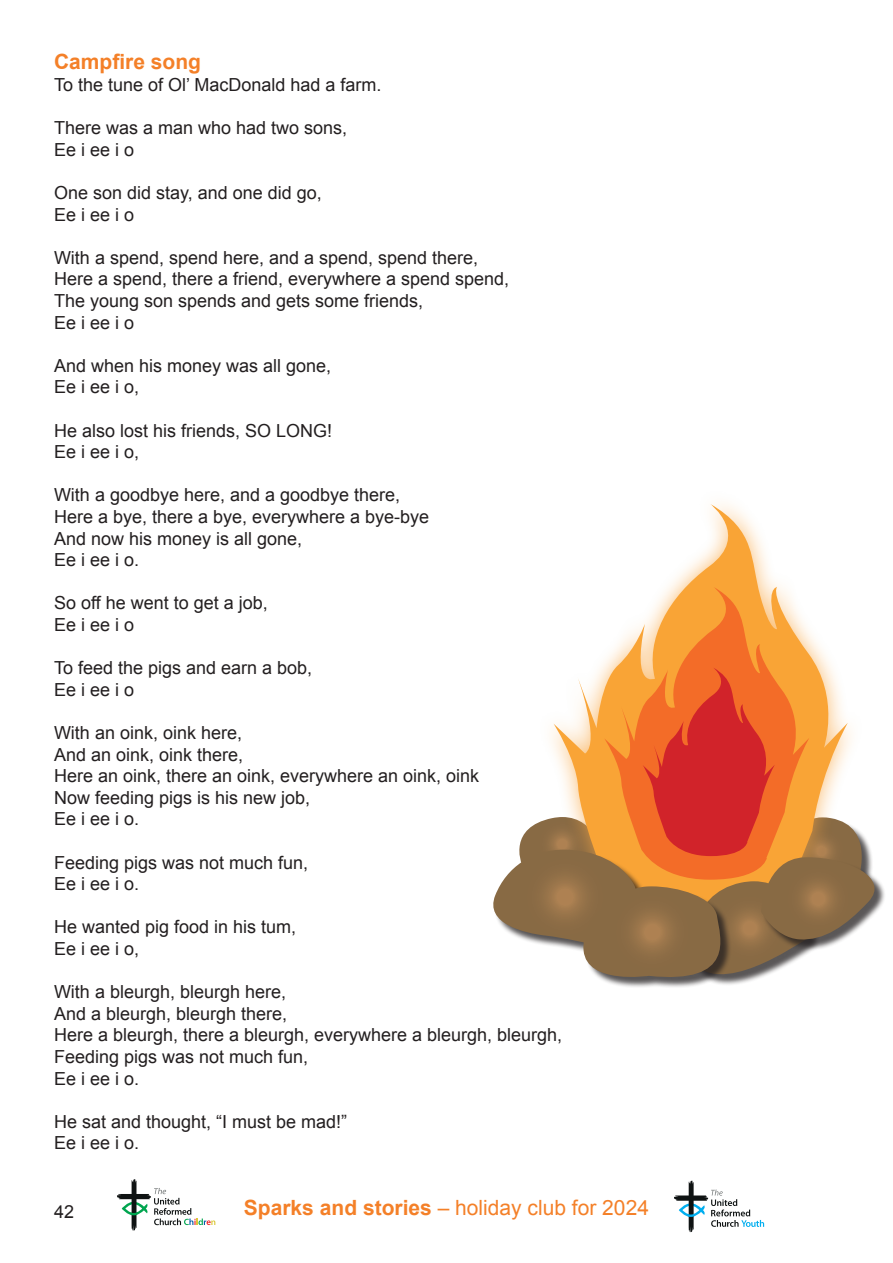
<style>
.page{position:relative;width:893px;height:1263px;background:#fff}
.page>*{position:absolute;margin:0;border:0;box-sizing:border-box;transform-origin:0 0}
.t1{font:21px "Arial";color:#f48028}
.t2{font:700 21px "Arial";color:#f48028}
.t3{font:18px "Arial";color:#231f20}
.s1{font-weight:700}
</style>
<div class="page">
<svg style="left:117px;top:1179px;width:98px;height:51px"></svg>
<svg style="left:674px;top:1181px;width:90px;height:51px"></svg>
<svg style="left:601px;top:504px;width:230px;height:163px"></svg>
<svg style="left:604px;top:587px;width:205px;height:80px;fill:#f9a436"></svg>
<svg style="left:493px;top:667px;width:392px;height:320px"></svg>
<p class="t2" style="left:54px;top:48px;width:149px">Campfire song</p>
<p class="t3" style="left:54px;top:73px;width:329px">To the tune of Ol’ MacDonald had a farm.</p>
<p class="t3" style="left:54px;top:116px;width:295px">There was a man who had two sons,</p>
<p class="t3" style="left:54px;top:138px;width:82px">Ee i ee i o</p>
<p class="t3" style="left:54px;top:181px;width:269px">One son did stay, and one did go,</p>
<p class="t3" style="left:54px;top:202px;width:82px">Ee i ee i o</p>
<p class="t3" style="left:54px;top:246px;width:426px">With a spend, spend here, and a spend, spend there,</p>
<p class="t3" style="left:54px;top:267px;width:457px">Here a spend, there a friend, everywhere a spend spend,</p>
<p class="t3" style="left:54px;top:289px;width:371px">The young son spends and gets some friends,</p>
<p class="t3" style="left:54px;top:310px;width:82px">Ee i ee i o</p>
<p class="t3" style="left:54px;top:354px;width:279px">And when his money was all gone,</p>
<p class="t3" style="left:54px;top:375px;width:87px">Ee i ee i o,</p>
<p class="t3" style="left:54px;top:418px;width:280px">He also lost his friends, SO LONG!</p>
<p class="t3" style="left:54px;top:440px;width:87px">Ee i ee i o,</p>
<p class="t3" style="left:54px;top:483px;width:348px">With a goodbye here, and a goodbye there,</p>
<p class="t3" style="left:54px;top:505px;width:377px">Here a bye, there a bye, everywhere a bye-bye</p>
<p class="t3" style="left:54px;top:526px;width:250px">And now his money is all gone,</p>
<p class="t3" style="left:54px;top:548px;width:87px">Ee i ee i o.</p>
<p class="t3" style="left:54px;top:591px;width:215px">So off he went to get a job,</p>
<p class="t3" style="left:54px;top:613px;width:82px">Ee i ee i o</p>
<p class="t3" style="left:54px;top:656px;width:260px">To feed the pigs and earn a bob,</p>
<p class="t3" style="left:54px;top:678px;width:82px">Ee i ee i o</p>
<p class="t3" style="left:54px;top:721px;width:190px">With an oink, oink here,</p>
<p class="t3" style="left:54px;top:742px;width:191px">And an oink, oink there,</p>
<p class="t3" style="left:54px;top:764px;width:427px">Here an oink, there an oink, everywhere an oink, oink</p>
<p class="t3" style="left:54px;top:786px;width:258px">Now feeding pigs is his new job,</p>
<p class="t3" style="left:54px;top:807px;width:87px">Ee i ee i o.</p>
<p class="t3" style="left:54px;top:850px;width:256px">Feeding pigs was not much fun,</p>
<p class="t3" style="left:54px;top:872px;width:87px">Ee i ee i o.</p>
<p class="t3" style="left:54px;top:915px;width:244px">He wanted pig food in his tum,</p>
<p class="t3" style="left:54px;top:937px;width:87px">Ee i ee i o,</p>
<p class="t3" style="left:54px;top:980px;width:234px">With a bleurgh, bleurgh here,</p>
<p class="t3" style="left:54px;top:1002px;width:235px">And a bleurgh, bleurgh there,</p>
<p class="t3" style="left:54px;top:1023px;width:510px">Here a bleurgh, there a bleurgh, everywhere a bleurgh, bleurgh,</p>
<p class="t3" style="left:54px;top:1045px;width:256px">Feeding pigs was not much fun,</p>
<p class="t3" style="left:54px;top:1066px;width:87px">Ee i ee i o.</p>
<p class="t3" style="left:54px;top:1110px;width:295px">He sat and thought, “I must be mad!”</p>
<p class="t3" style="left:54px;top:1131px;width:87px">Ee i ee i o.</p>
<p class="t3" style="left:54px;top:1200px;width:22px">42</p>
<p class="t1" style="left:244px;top:1193px;width:407px"><span class="s1">Sparks and stories</span> – holiday club for 2024</p>
</div>
